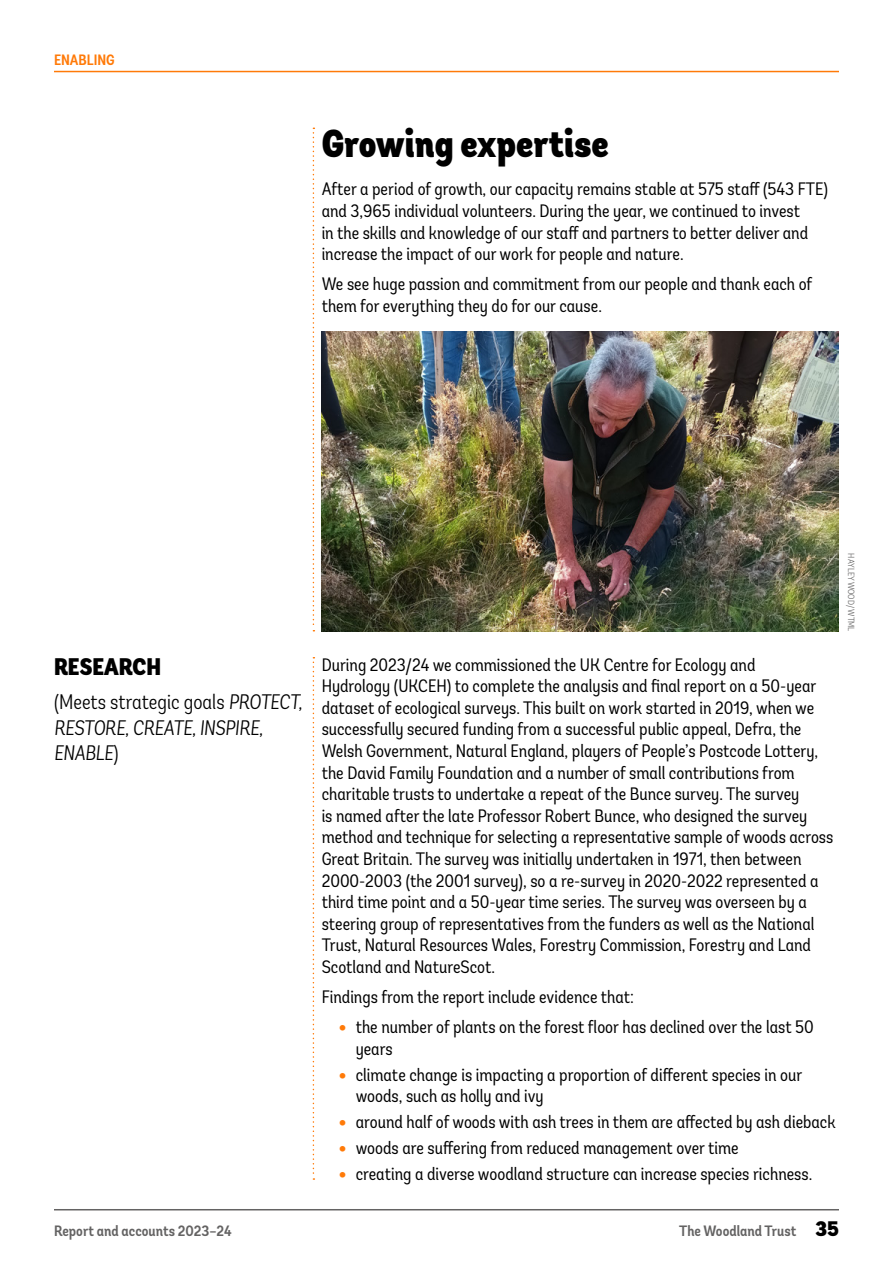
<style>
.page{position:relative;width:893px;height:1263px;background:#fff}
.page>*{position:absolute;margin:0;border:0;box-sizing:border-box;transform-origin:0 0}
.H3_Titles_Upper_Lower{font:900 condensed 39px "Andes";color:#000}
.H4_Titles{font:900 condensed 24px "Andes";color:#000}
.P__Stategic_aim__light__for_H4_titles{font:italic 300 condensed 21px/25.5px "Andes";color:#000}
.P_Body{font:condensed 18px/21.6px "Andes";color:#000}
.t1{font:600 condensed 15px "Andes";color:#646363}
.t2{font:600 condensed 15px "Andes";color:#ff7a08}
.t3{font:300 condensed 9px "Andes";color:#646363}
.s1{font-style:normal}
.s2{font-weight:900;font-stretch:normal;color:#ff7a08}
.s3{font-weight:900;font-size:21px;color:#000}
</style>
<div class="page">
<img style="left:322px;top:332px;width:517px;height:299px">
<svg style="left:313px;top:128px;width:1px;height:503px"></svg>
<svg style="left:313px;top:657px;width:1px;height:523px"></svg>
<hr style="left:54px;top:71px;width:785px;height:1px;background:#ff7a08">
<hr style="left:54px;top:1209px;width:785px;height:1px;background:#646363">
<p class="t2" style="left:54px;top:51px;width:62px">ENABLING</p>
<h3 class="H3_Titles_Upper_Lower" style="left:322px;top:118px;width:289px">Growing expertise</h3>
<p class="P_Body" style="left:322px;top:178px;width:508px">After a period of growth, our capacity remains stable at 575 staff (543 FTE) and 3,965 individual volunteers. During the year, we continued to invest<br>in the skills and knowledge of our staff and partners to better deliver and increase the impact of our work for people and nature.</p>
<p class="P_Body" style="left:322px;top:273px;width:492px">We see huge passion and commitment from our people and thank each of them for everything they do for our cause.</p>
<h4 class="H4_Titles" style="left:54px;top:651px;width:109px">RESEARCH</h4>
<p class="P__Stategic_aim__light__for_H4_titles" style="left:54px;top:689px;width:250px"><span class="s1">(Meets strategic goals</span> PROTECT,<br>RESTORE, CREATE, INSPIRE,<br>ENABLE<span class="s1">)</span></p>
<p class="P_Body" style="left:322px;top:653px;width:513px">During 2023/24 we commissioned the UK Centre for Ecology and<br>Hydrology (UKCEH) to complete the analysis and final report on a 50-year dataset of ecological surveys. This built on work started in 2019, when we successfully secured funding from a successful public appeal, Defra, the Welsh Government, Natural England, players of People’s Postcode Lottery, the David Family Foundation and a number of small contributions from charitable trusts to undertake a repeat of the Bunce survey. The survey<br>is named after the late Professor Robert Bunce, who designed the survey method and technique for selecting a representative sample of woods across Great Britain. The survey was initially undertaken in 1971, then between 2000-2003 (the 2001 survey), so a re-survey in 2020-2022 represented a third time point and a 50-year time series. The survey was overseen by a steering group of representatives from the funders as well as the National Trust, Natural Resources Wales, Forestry Commission, Forestry and Land Scotland and NatureScot.</p>
<p class="P_Body" style="left:322px;top:986px;width:314px">Findings from the report include evidence that:</p>
<p class="P_Body" style="left:356px;top:1016px;width:460px;text-indent:-17px"><span class="s2">•</span> the number of plants on the forest floor has declined over the last 50 years</p>
<p class="P_Body" style="left:356px;top:1063px;width:448px;text-indent:-17px"><span class="s2">•</span> climate change is impacting a proportion of different species in our woods, such as holly and ivy</p>
<p class="P_Body" style="left:339px;top:1111px;width:498px"><span class="s2">•</span> around half of woods with ash trees in them are affected by ash dieback</p>
<p class="P_Body" style="left:339px;top:1137px;width:401px"><span class="s2">•</span> woods are suffering from reduced management over time</p>
<p class="P_Body" style="left:339px;top:1163px;width:475px"><span class="s2">•</span> creating a diverse woodland structure can increase species richness.</p>
<p class="t3" style="left:857px;top:553px;width:79px;rotate:90deg">HAYLEY WOOD/ WTML</p>
<p class="t1" style="left:54px;top:1222px;width:179px">Report and accounts 2023–24</p>
<p class="t1" style="left:679px;top:1222px;width:161px">The Woodland Trust <span class="s3">35</span></p>
</div>
